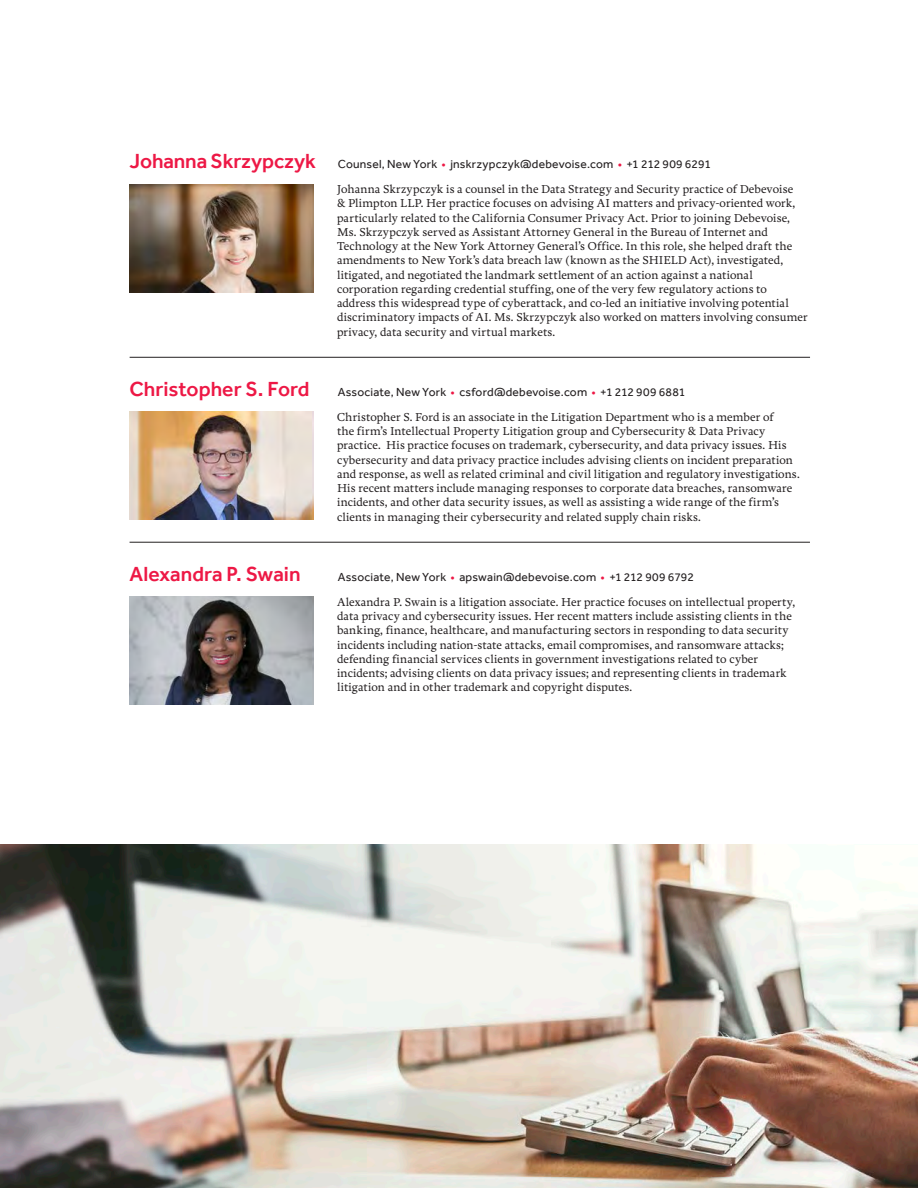
<style>
.page{position:relative;width:918px;height:1188px;background:#fff}
.page>*{position:absolute;margin:0;border:0;box-sizing:border-box;transform-origin:0 0}
.Name__Mini_Bio{font:500 21px "Effra";letter-spacing:-.005em;color:#ed1845}
.Bio_Text{font:12px/14.2px "Freya";letter-spacing:.01em;color:#231f20}
.Contact_Info__Mini_B{font:12px "Effra";letter-spacing:.015em;color:#231f20}
.s1{color:#ed1845}
</style>
<div class="page">
<hr style="left:130px;top:357px;width:680px;height:1px;background:#231f20">
<img style="left:130px;top:412px;width:183px;height:108px">
<img style="left:0;top:845px;width:918px;height:343px">
<img style="left:130px;top:184px;width:183px;height:108px">
<img style="left:130px;top:597px;width:183px;height:108px">
<hr style="left:130px;top:542px;width:680px;height:1px;background:#231f20">
<p class="Name__Mini_Bio" style="left:130px;top:148px;width:188px">Johanna Skrzypczyk</p>
<p class="Contact_Info__Mini_B" style="left:338px;top:157px;width:375px">Counsel, New York <span class="s1">•</span> jnskrzypczyk@debevoise.com <span class="s1">•</span> +1 212 909 6291</p>
<p class="Bio_Text" style="left:337px;top:182px;width:472px">Johanna Skrzypczyk is a counsel in the Data Strategy and Security practice of Debevoise<br>&amp; Plimpton LLP. Her practice focuses on advising AI matters and privacy-oriented work, particularly related to the California Consumer Privacy Act. Prior to joining Debevoise, Ms. Skrzypczyk served as Assistant Attorney General in the Bureau of Internet and Technology at the New York Attorney General’s Office. In this role, she helped draft the amendments to New York’s data breach law (known as the SHIELD Act), investigated, litigated, and negotiated the landmark settlement of an action against a national corporation regarding credential stuffing, one of the very few regulatory actions to address this widespread type of cyberattack, and co-led an initiative involving potential discriminatory impacts of AI. Ms. Skrzypczyk also worked on matters involving consumer privacy, data security and virtual markets.</p>
<p class="Name__Mini_Bio" style="left:130px;top:376px;width:182px">Christopher S. Ford</p>
<p class="Contact_Info__Mini_B" style="left:338px;top:384px;width:349px">Associate, New York <span class="s1">•</span> csford@debevoise.com <span class="s1">•</span> +1 212 909 6881</p>
<p class="Bio_Text" style="left:337px;top:410px;width:464px">Christopher S. Ford is an associate in the Litigation Department who is a member of<br>the firm’s Intellectual Property Litigation group and Cybersecurity &amp; Data Privacy practice. His practice focuses on trademark, cybersecurity, and data privacy issues. His cybersecurity and data privacy practice includes advising clients on incident preparation and response, as well as related criminal and civil litigation and regulatory investigations.<br>His recent matters include managing responses to corporate data breaches, ransomware incidents, and other data security issues, as well as assisting a wide range of the firm’s clients in managing their cybersecurity and related supply chain risks.</p>
<p class="Name__Mini_Bio" style="left:130px;top:561px;width:173px">Alexandra P. Swain</p>
<p class="Contact_Info__Mini_B" style="left:338px;top:569px;width:358px">Associate, New York <span class="s1">•</span> apswain@debevoise.com <span class="s1">•</span> +1 212 909 6792</p>
<p class="Bio_Text" style="left:337px;top:595px;width:460px">Alexandra P. Swain is a litigation associate. Her practice focuses on intellectual property, data privacy and cybersecurity issues. Her recent matters include assisting clients in the banking, finance, healthcare, and manufacturing sectors in responding to data security incidents including nation-state attacks, email compromises, and ransomware attacks; defending financial services clients in government investigations related to cyber incidents; advising clients on data privacy issues; and representing clients in trademark litigation and in other trademark and copyright disputes.</p>
</div>
